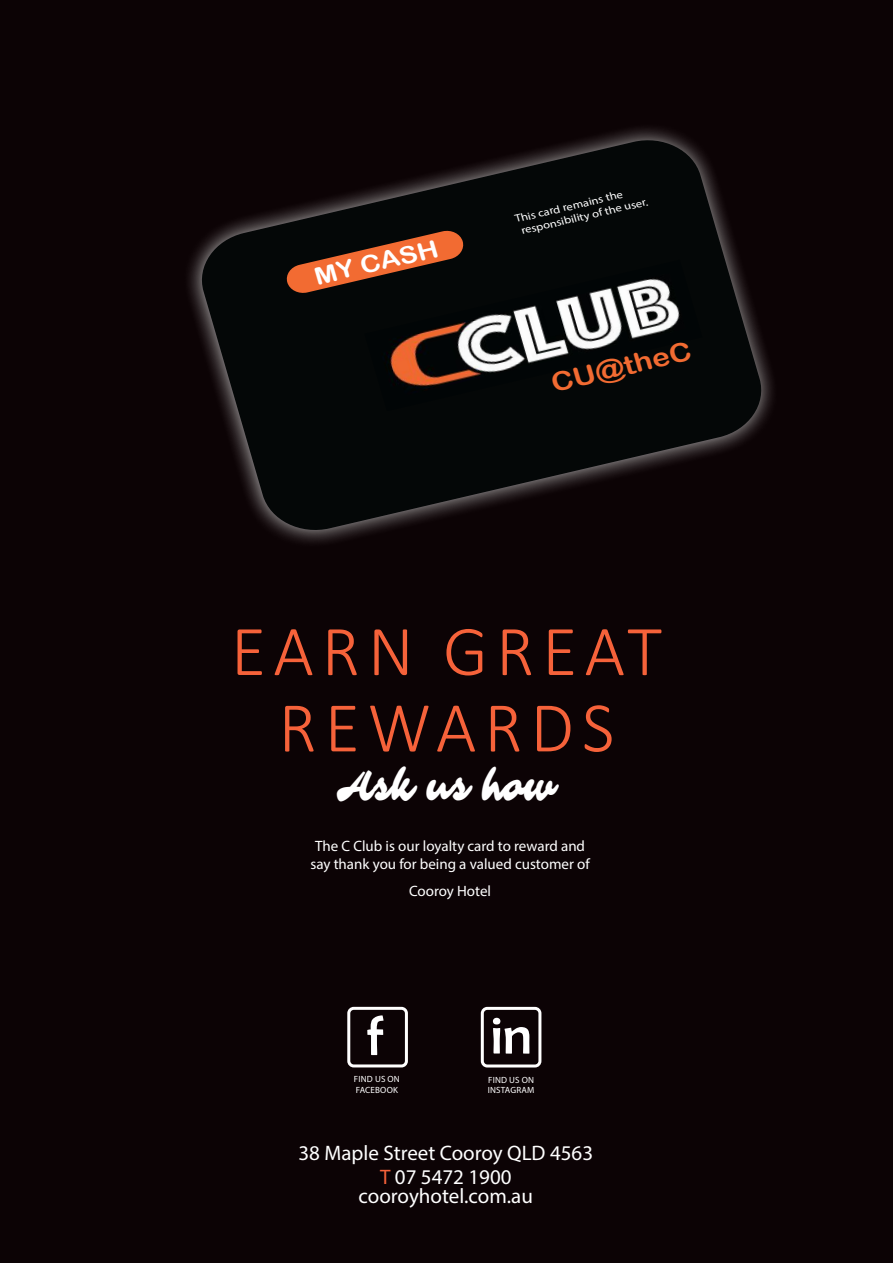
<style>
.page{position:relative;width:893px;height:1263px;background:#0c0305}
.page>*{position:absolute;margin:0;border:0;box-sizing:border-box;transform-origin:0 0}
.t1{font:300 72px/76.3px "Calibri";letter-spacing:.11em;color:#f6623a;text-align:center}
.t2{font:55.5px "Berlin Sans FB";color:#fff}
.t3{font:44.4px "Sarina";letter-spacing:.005em;color:#fff;scale:.68 1}
.t4{font:25.95px "Arial Rounded MT Bold";color:#f26b32;scale:1.16 1}
.t5{font:23.7px "Arial Rounded MT Bold";color:#fff;scale:1.16 1}
.t6{font:21px/24px "Myriad Pro";color:#fff;text-align:center}
.t7{font:15px/18px "Myriad Pro";color:#fff;text-align:center}
.t8{font:10.8px/12.9px "Myriad Pro";color:#fff;scale:1.16 1}
.t9{font:9px/10.5px "Myriad Pro";letter-spacing:.02em;color:#fff}
.s1{color:#f6623a}
</style>
<div class="page">
<svg style="left:194px;top:132px;width:575px;height:407px"></svg>
<img style="left:364px;top:260px;width:338px;height:151px">
<svg style="left:283px;top:228px;width:184px;height:67px"></svg>
<div style="left:347px;top:1007px;width:61px;height:60px;border:3px solid #fff;border-radius:5px"></div>
<div style="left:481px;top:1007px;width:60px;height:60px;border:3px solid #fff;border-radius:5px"></div>
<h3 class="t5" style="left:312px;top:263px;width:110px;rotate:-13deg">MY CASH</h3>
<p class="t8" style="left:517px;top:212px;width:113px;text-indent:-3px;rotate:-13deg">This card remains the responsibility of the user.</p>
<h3 class="t4" style="left:549px;top:368px;width:125px;rotate:-13deg">CU@theC</h3>
<h1 class="t1" style="left:231px;top:612px;width:433px">EARN GREAT<br>REWARDS</h1>
<h3 class="t3" style="left:337px;top:758px;width:323px">Ask us how</h3>
<p class="t7" style="left:310px;top:837px;width:281px">The C Club is our loyalty card to reward and say thank you for being a valued customer of</p>
<p class="t7" style="left:409px;top:881px;width:84px">Cooroy Hotel</p>
<h2 class="t2" style="left:367px;top:1005px;width:18px">f</h2>
<h2 class="t2" style="left:491px;top:1004px;width:43px">in</h2>
<p class="t9" style="left:354px;top:1074px;width:47px">FIND US ON<br>FACEBOOK</p>
<p class="t9" style="left:488px;top:1074px;width:48px">FIND US ON<br>INSTAGRAM</p>
<h3 class="t6" style="left:298px;top:1141px;width:296px">38 Maple Street Cooroy QLD 4563<br><span class="s1">T</span> 07 5472 1900</h3>
<h3 class="t6" style="left:359px;top:1183px;width:176px">cooroyhotel.com.au</h3>
</div>
